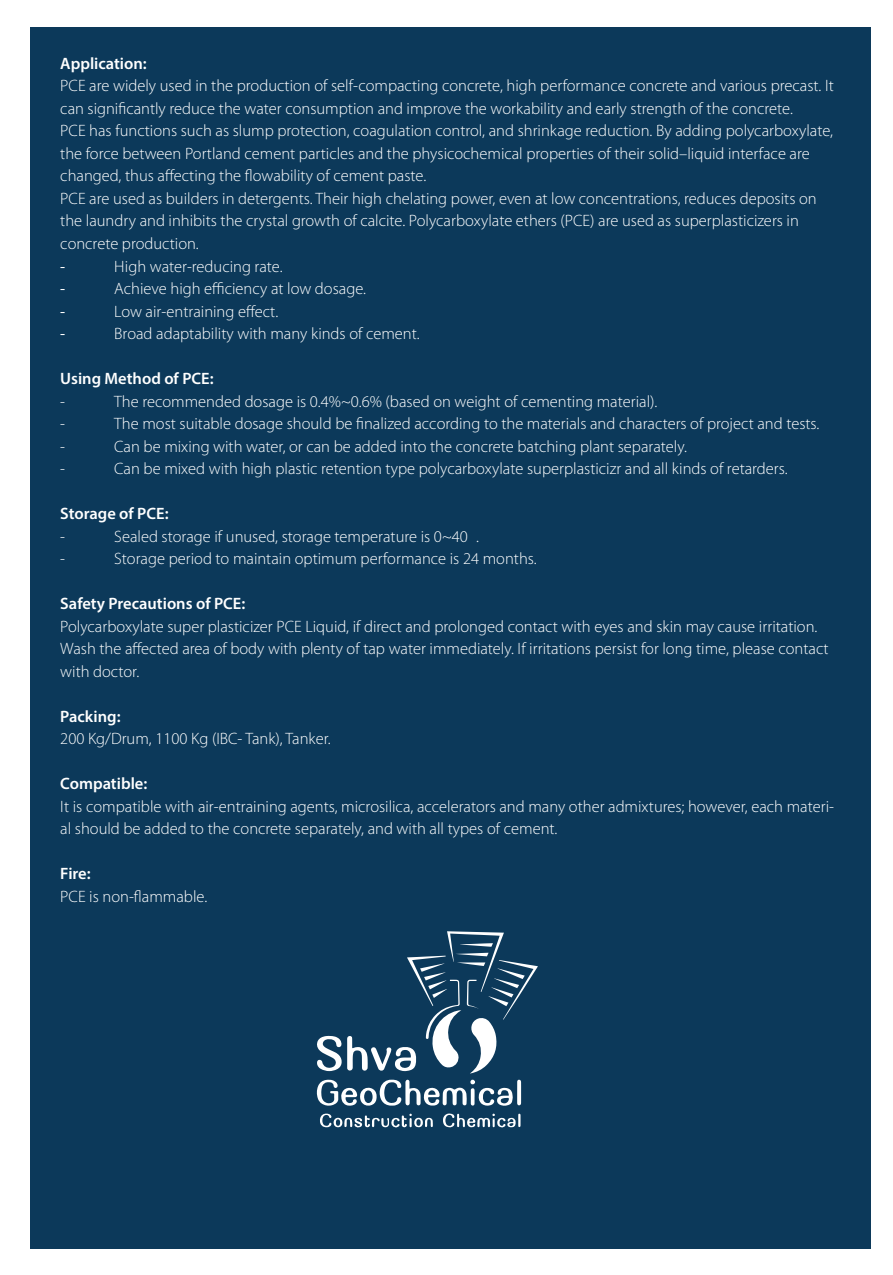
<style>
.page{position:relative;width:893px;height:1275px;background:#fff}
.page>*{position:absolute;margin:0;border:0;box-sizing:border-box;transform-origin:0 0}
.t1{font:300 16.5px/22.5px "Myriad Pro";color:#fff}
.t2{font:600 16.5px "Myriad Pro";color:#fff}
.t3{font:16.5px "Myriad Pro";color:#fff}
</style>
<div class="page">
<div style="left:30px;top:27px;width:840px;height:1221px;background:#0c395a"></div>
<svg style="left:317px;top:931px;width:221px;height:142px"></svg>
<svg style="left:316px;top:1079px;width:205px;height:27px"></svg>
<svg style="left:443px;top:1113px;width:78px;height:14px"></svg>
<svg style="left:320px;top:1113px;width:113px;height:14px"></svg>
<p class="t2" style="left:60px;top:53px;width:88px">Application:</p>
<p class="t1" style="left:60px;top:75px;width:775px">PCE are widely used in the production of self-compacting concrete, high performance concrete and various precast. It can significantly reduce the water consumption and improve the workability and early strength of the concrete.<br>PCE has functions such as slump protection, coagulation control, and shrinkage reduction. By adding polycarboxylate, the force between Portland cement particles and the physicochemical properties of their solid–liquid interface are changed, thus affecting the flowability of cement paste.<br>PCE are used as builders in detergents. Their high chelating power, even at low concentrations, reduces deposits on the laundry and inhibits the crystal growth of calcite. Polycarboxylate ethers (PCE) are used as superplasticizers in concrete production.</p>
<p class="t3" style="left:60px;top:256px;width:7px">-</p>
<p class="t1" style="left:114px;top:255px;width:170px">High water-reducing rate.</p>
<p class="t3" style="left:60px;top:278px;width:7px">-</p>
<p class="t1" style="left:114px;top:277px;width:253px">Achieve high efficiency at low dosage.</p>
<p class="t3" style="left:60px;top:301px;width:7px">-</p>
<p class="t1" style="left:114px;top:300px;width:165px">Low air-entraining effect.</p>
<p class="t3" style="left:60px;top:323px;width:7px">-</p>
<p class="t1" style="left:114px;top:322px;width:307px">Broad adaptability with many kinds of cement.</p>
<p class="t2" style="left:60px;top:368px;width:155px">Using Method of PCE:</p>
<p class="t1" style="left:60px;top:390px;width:6px">-</p>
<p class="t1" style="left:114px;top:390px;width:545px">The recommended dosage is 0.4%~0.6% (based on weight of cementing material).</p>
<p class="t1" style="left:60px;top:412px;width:6px">-</p>
<p class="t1" style="left:114px;top:412px;width:707px">The most suitable dosage should be finalized according to the materials and characters of project and tests.</p>
<p class="t1" style="left:60px;top:435px;width:6px">-</p>
<p class="t1" style="left:114px;top:435px;width:574px">Can be mixing with water, or can be added into the concrete batching plant separately.</p>
<p class="t1" style="left:60px;top:457px;width:6px">-</p>
<p class="t1" style="left:114px;top:457px;width:675px">Can be mixed with high plastic retention type polycarboxylate superplasticizr and all kinds of retarders.</p>
<p class="t2" style="left:60px;top:503px;width:110px">Storage of PCE:</p>
<p class="t1" style="left:60px;top:525px;width:6px">-</p>
<p class="t1" style="left:114px;top:525px;width:366px">Sealed storage if unused, storage temperature is 0~40 .</p>
<p class="t1" style="left:60px;top:547px;width:6px">-</p>
<p class="t1" style="left:114px;top:547px;width:424px">Storage period to maintain optimum performance is 24 months.</p>
<p class="t2" style="left:60px;top:593px;width:187px">Safety Precautions of PCE:</p>
<p class="t1" style="left:60px;top:615px;width:770px">Polycarboxylate super plasticizer PCE Liquid, if direct and prolonged contact with eyes and skin may cause irritation.<br>Wash the affected area of body with plenty of tap water immediately. If irritations persist for long time, please contact with doctor.</p>
<p class="t2" style="left:60px;top:705px;width:62px">Packing:</p>
<p class="t1" style="left:60px;top:727px;width:272px">200 Kg/Drum, 1100 Kg (IBC- Tank), Tanker.</p>
<p class="t2" style="left:60px;top:773px;width:88px">Compatible:</p>
<p class="t1" style="left:60px;top:795px;width:775px">It is compatible with air-entraining agents, microsilica, accelerators and many other admixtures; however, each materi&shy;al should be added to the concrete separately, and with all types of cement.</p>
<p class="t2" style="left:60px;top:863px;width:32px">Fire:</p>
<p class="t1" style="left:60px;top:885px;width:148px">PCE is non-flammable.</p>
</div>
